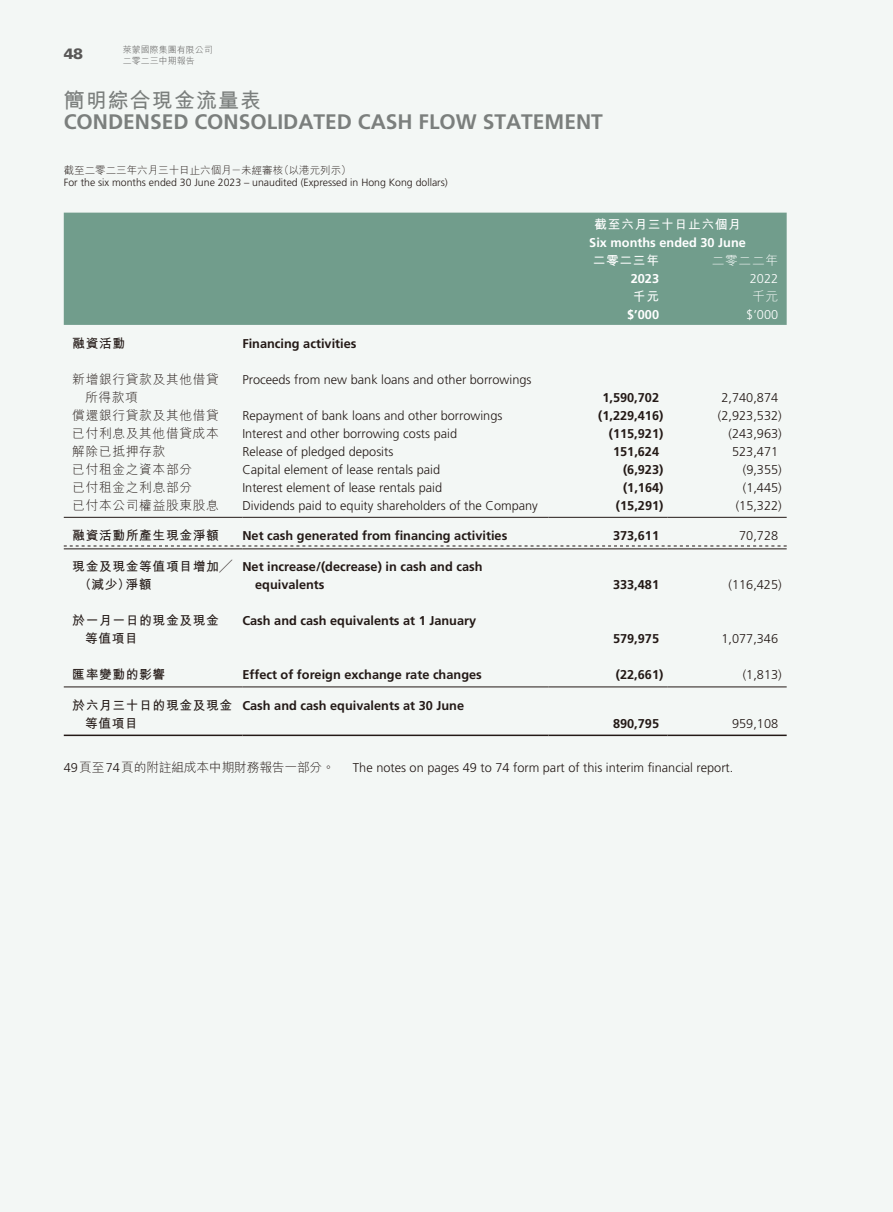
<style>
.page{position:relative;width:893px;height:1212px;background:#f3f7f5}
.page>*{position:absolute;margin:0;border:0;box-sizing:border-box;transform-origin:0 0}
.t1{font:700 21px "Frutiger LT Std";color:#7b7f7d}
.t2{font:700 21px "M Hei HK";letter-spacing:.05em;color:#7b7f7d}
.t3{font:900 15px "Univers LT Std";color:#595857}
.t4{font:300 12.75px "Frutiger LT Std";color:#231916}
.t5{font:700 12.75px/18px "Frutiger LT Std";color:#231916}
.t6{font:300 12.75px/18px "M Hei HK";letter-spacing:.05em;color:#231916}
.t7{font:700 12.75px/18px "M Hei HK";letter-spacing:.05em;color:#231916}
.t8{font:700 12.75px "Frutiger LT Std";color:#fff}
.t9{font:300 12.75px "M Hei HK";letter-spacing:-.015em;color:#231916}
.t10{font:700 12.75px "M Hei HK";letter-spacing:.05em;color:#fff}
.t11{font:300 12.75px "Frutiger LT Std";color:#fff}
.t12{font:300 12.75px "M Hei HK";letter-spacing:.05em;color:#fff}
.t13{font:300 10.5px "Frutiger LT Std";color:#231916}
.t14{font:300 10.5px "M Hei HK";color:#231916}
.t15{font:300 9px/10.8px "M Hei HK";color:#595857}
.s1{font-family:"Frutiger LT Std"}
</style>
<div class="page">
<div style="left:64px;top:213px;width:723px;height:112px;background:#719d8c"></div>
<hr style="left:64px;top:517px;width:178px;height:1px;background:#231916">
<hr style="left:242px;top:517px;width:307px;height:1px;background:#231916">
<hr style="left:549px;top:517px;width:119px;height:1px;background:#231916">
<hr style="left:668px;top:517px;width:119px;height:1px;background:#231916">
<hr style="left:64px;top:548px;width:178px;height:1px;background:#231916">
<hr style="left:242px;top:548px;width:307px;height:1px;background:#231916">
<hr style="left:549px;top:548px;width:119px;height:1px;background:#231916">
<svg style="left:64px;top:546px;width:723px;height:1px"></svg>
<hr style="left:668px;top:548px;width:119px;height:1px;background:#231916">
<hr style="left:64px;top:686px;width:178px;height:1px;background:#231916">
<hr style="left:242px;top:686px;width:307px;height:1px;background:#231916">
<hr style="left:549px;top:686px;width:119px;height:1px;background:#231916">
<hr style="left:668px;top:686px;width:119px;height:1px;background:#231916">
<hr style="left:64px;top:734px;width:178px;height:2px;background:#231916">
<hr style="left:242px;top:734px;width:307px;height:2px;background:#231916">
<hr style="left:549px;top:734px;width:119px;height:2px;background:#231916">
<hr style="left:668px;top:734px;width:119px;height:2px;background:#231916">
<p class="t15" style="left:123px;top:44px;width:91px">萊蒙國際集團有限公司二零二三中期報告</p>
<p class="t3" style="left:64px;top:44px;width:21px">48</p>
<h1 class="t2" style="left:64px;top:85px;width:199px">簡明綜合現金流量表</h1>
<h1 class="t1" style="left:64px;top:109px;width:541px">CONDENSED CONSOLIDATED CASH FLOW STATEMENT</h1>
<p class="t14" style="left:64px;top:164px;width:289px">截至二零二三年六月三十日止六個月－未經審核（以港元列示）</p>
<p class="t13" style="left:64px;top:177px;width:385px">For the six months ended 30 June 2023 – unaudited (Expressed in Hong Kong dollars)</p>
<p class="t7" style="left:72px;top:333px;width:54px">融資活動</p>
<p class="t5" style="left:242px;top:334px;width:116px">Financing activities</p>
<p class="t6" style="left:85px;top:370px;width:135px;text-indent:-13px">新增銀行貸款及其他借貸所得款項</p>
<p class="t4" style="left:242px;top:372px;width:291px">Proceeds from new bank loans and other borrowings</p>
<p class="t10" style="left:594px;top:215px;width:148px">截至六月三十日止六個月</p>
<p class="t8" style="left:589px;top:235px;width:158px">Six months ended 30 June</p>
<p class="t10" style="left:593px;top:251px;width:68px">二零二三年</p>
<p class="t12" style="left:712px;top:254px;width:68px">二零二二年</p>
<p class="t8" style="left:631px;top:271px;width:30px">2023</p>
<p class="t11" style="left:750px;top:271px;width:30px">2022</p>
<p class="t10" style="left:633px;top:287px;width:28px">千元</p>
<p class="t12" style="left:752px;top:290px;width:28px">千元</p>
<p class="t8" style="left:627px;top:307px;width:33px">$’000</p>
<p class="t11" style="left:746px;top:307px;width:33px">$’000</p>
<p class="t5" style="left:602px;top:388px;width:58px">1,590,702</p>
<p class="t4" style="left:721px;top:390px;width:58px">2,740,874</p>
<p class="t6" style="left:72px;top:406px;width:148px">償還銀行貸款及其他借貸</p>
<p class="t4" style="left:242px;top:408px;width:262px">Repayment of bank loans and other borrowings</p>
<p class="t5" style="left:598px;top:406px;width:67px">(1,229,416)</p>
<p class="t4" style="left:718px;top:408px;width:65px">(2,923,532)</p>
<p class="t6" style="left:72px;top:424px;width:148px">已付利息及其他借貸成本</p>
<p class="t4" style="left:242px;top:426px;width:216px">Interest and other borrowing costs paid</p>
<p class="t5" style="left:609px;top:424px;width:56px">(115,921)</p>
<p class="t4" style="left:729px;top:426px;width:55px">(243,963)</p>
<p class="t6" style="left:72px;top:442px;width:95px">解除已抵押存款</p>
<p class="t4" style="left:242px;top:444px;width:152px">Release of pledged deposits</p>
<p class="t5" style="left:613px;top:442px;width:48px">151,624</p>
<p class="t4" style="left:732px;top:444px;width:48px">523,471</p>
<p class="t6" style="left:72px;top:460px;width:121px">已付租金之資本部分</p>
<p class="t4" style="left:242px;top:462px;width:199px">Capital element of lease rentals paid</p>
<p class="t5" style="left:623px;top:460px;width:42px">(6,923)</p>
<p class="t4" style="left:743px;top:462px;width:40px">(9,355)</p>
<p class="t6" style="left:72px;top:478px;width:121px">已付租金之利息部分</p>
<p class="t4" style="left:242px;top:480px;width:201px">Interest element of lease rentals paid</p>
<p class="t5" style="left:623px;top:478px;width:42px">(1,164)</p>
<p class="t4" style="left:743px;top:480px;width:40px">(1,445)</p>
<p class="t6" style="left:72px;top:496px;width:148px">已付本公司權益股東股息</p>
<p class="t4" style="left:242px;top:498px;width:297px">Dividends paid to equity shareholders of the Company</p>
<p class="t5" style="left:616px;top:496px;width:49px">(15,291)</p>
<p class="t4" style="left:736px;top:498px;width:48px">(15,322)</p>
<p class="t7" style="left:72px;top:526px;width:148px">融資活動所產生現金淨額</p>
<p class="t5" style="left:242px;top:527px;width:266px">Net cash generated from financing activities</p>
<p class="t5" style="left:613px;top:527px;width:48px">373,611</p>
<p class="t4" style="left:739px;top:529px;width:40px">70,728</p>
<p class="t7" style="left:79px;top:556px;width:155px;text-indent:-6px">現金及現金等值項目增加╱（減少）淨額</p>
<p class="t5" style="left:255px;top:558px;width:229px;text-indent:-13px">Net increase/(decrease) in cash and cash equivalents</p>
<p class="t5" style="left:613px;top:576px;width:48px">333,481</p>
<p class="t4" style="left:728px;top:578px;width:55px">(116,425)</p>
<p class="t7" style="left:85px;top:610px;width:135px;text-indent:-13px">於一月一日的現金及現金等值項目</p>
<p class="t5" style="left:242px;top:612px;width:235px">Cash and cash equivalents at 1 January</p>
<p class="t5" style="left:613px;top:630px;width:48px">579,975</p>
<p class="t4" style="left:721px;top:632px;width:58px">1,077,346</p>
<p class="t7" style="left:72px;top:664px;width:95px">匯率變動的影響</p>
<p class="t5" style="left:242px;top:666px;width:241px">Effect of foreign exchange rate changes</p>
<p class="t5" style="left:616px;top:666px;width:49px">(22,661)</p>
<p class="t4" style="left:743px;top:668px;width:40px">(1,813)</p>
<p class="t7" style="left:85px;top:695px;width:149px;text-indent:-13px">於六月三十日的現金及現金等值項目</p>
<p class="t5" style="left:242px;top:697px;width:223px">Cash and cash equivalents at 30 June</p>
<p class="t5" style="left:613px;top:715px;width:48px">890,795</p>
<p class="t4" style="left:732px;top:716px;width:48px">959,108</p>
<p class="t9" style="left:64px;top:760px;width:273px"><span class="s1">49</span>頁至<span class="s1">74</span>頁的附註組成本中期財務報告一部分。</p>
<p class="t4" style="left:353px;top:760px;width:382px">The notes on pages 49 to 74 form part of this interim financial report.</p>
</div>
